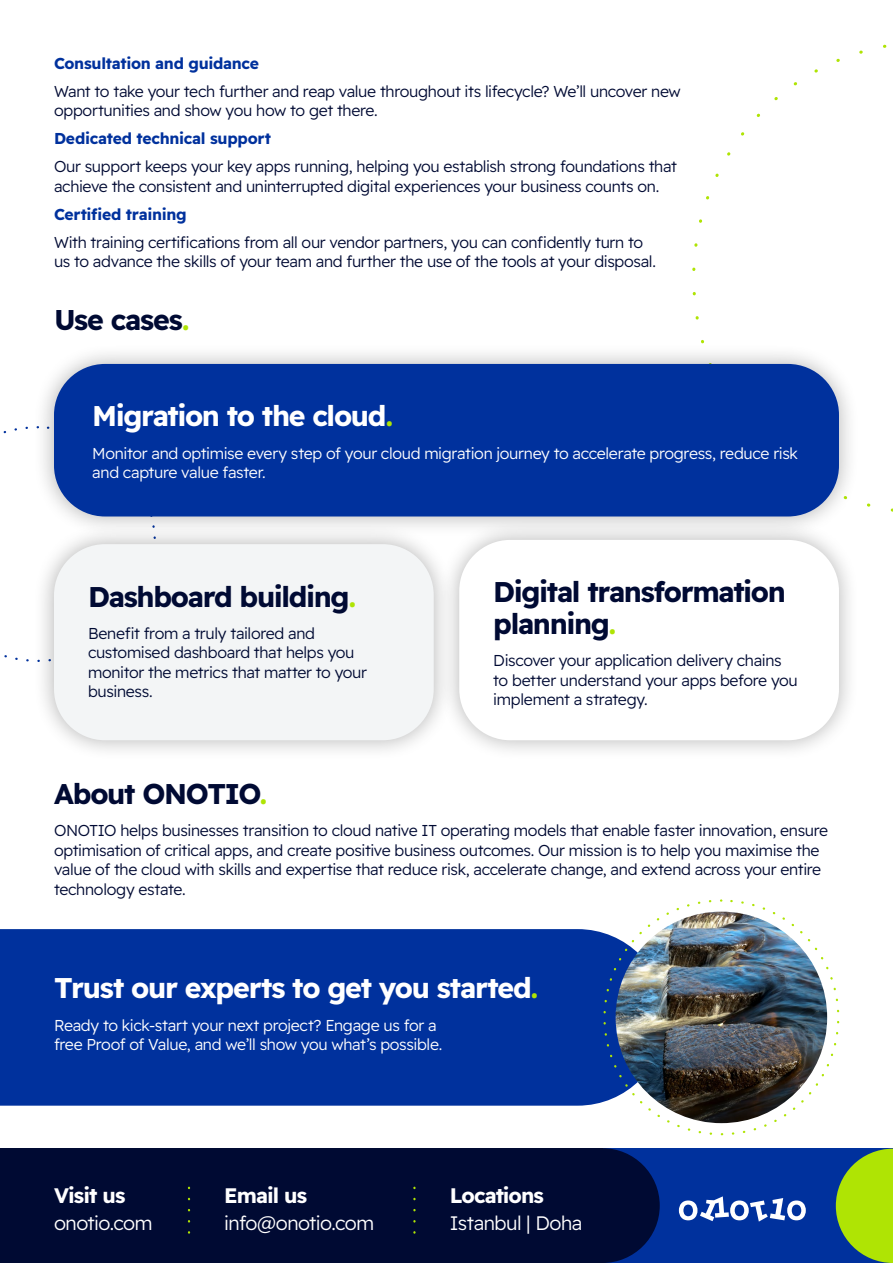
<style>
.page{position:relative;width:893px;height:1263px;background:#fff}
.page>*{position:absolute;margin:0;border:0;box-sizing:border-box;transform-origin:0 0}
.t1{font:700 28.5px/32.5px "Readex Pro";letter-spacing:-.045em;color:#000a33}
.t2{font:700 28.5px "Readex Pro";letter-spacing:-.045em;color:#fff}
.t3{font:700 21px "Readex Pro";letter-spacing:-.045em;color:#fff}
.t4{font:300 19.5px "Readex Pro";letter-spacing:-.025em;color:#fff}
.t5{font:300 15.75px/19.5px "Readex Pro";letter-spacing:-.02em;color:#000a33}
.t6{font:300 15.75px/19.5px "Readex Pro";letter-spacing:-.02em;color:#fff}
.t7{font:700 15.75px "Readex Pro";letter-spacing:-.02em;color:#00319d}
.s1{color:#afe404}
</style>
<div class="page">
<div style="left:33px;top:343px;width:827px;height:194px;background:#000;opacity:.3"></div>
<div style="left:54px;top:364px;width:785px;height:152px;background:#00319d;border-radius:51px"></div>
<div style="left:438px;top:519px;width:422px;height:242px;background:#000;opacity:.3"></div>
<div style="left:459px;top:540px;width:380px;height:200px;background:#fff;border-radius:51px"></div>
<div style="left:33px;top:523px;width:421px;height:238px;background:#000;opacity:.3"></div>
<div style="left:54px;top:544px;width:380px;height:196px;background:#f3f5f6;border-radius:51px"></div>
<div style="left:0;top:929px;width:663px;height:177px;background:#00319d"></div>
<img style="left:616px;top:911px;width:211px;height:212px;border-radius:106px">
<div style="left:0;top:1148px;width:893px;height:115px;background:#000a33"></div>
<div style="left:603px;top:1148px;width:290px;height:115px;background:#00319d"></div>
<svg style="left:836px;top:1149px;width:57px;height:114px"></svg>
<div style="left:545px;top:1148px;width:115px;height:115px;background:#000a33;border-radius:50%"></div>
<svg style="left:679px;top:1196px;width:127px;height:25px"></svg>
<svg style="left:188px;top:1188px;width:2px;height:45px"></svg>
<svg style="left:413px;top:1188px;width:3px;height:45px"></svg>
<p class="t7" style="left:54px;top:54px;width:207px">Consultation and guidance</p>
<p class="t5" style="left:54px;top:82px;width:628px">Want to take your tech further and reap value throughout its lifecycle? We’ll uncover new opportunities and show you how to get there.</p>
<p class="t7" style="left:54px;top:129px;width:219px">Dedicated technical support</p>
<p class="t5" style="left:54px;top:157px;width:624px">Our support keeps your key apps running, helping you establish strong foundations that achieve the consistent and uninterrupted digital experiences your business counts on.</p>
<p class="t7" style="left:54px;top:205px;width:134px">Certified training</p>
<p class="t5" style="left:54px;top:233px;width:603px">With training certifications from all our vendor partners, you can confidently turn to us to advance the skills of your team and further the use of the tools at your disposal.</p>
<h1 class="t1" style="left:54px;top:304px;width:137px">Use cases<span class="s1">.</span></h1>
<h1 class="t2" style="left:92px;top:400px;width:302px">Migration to the cloud<span class="s1">.</span></h1>
<p class="t6" style="left:92px;top:444px;width:707px">Monitor and optimise every step of your cloud migration journey to accelerate progress, reduce risk and capture value faster.</p>
<h1 class="t1" style="left:88px;top:580px;width:270px">Dashboard building<span class="s1">.</span></h1>
<p class="t5" style="left:88px;top:624px;width:281px">Benefit from a truly tailored and customised dashboard that helps you monitor the metrics that matter to your business.</p>
<h1 class="t1" style="left:493px;top:575px;width:294px">Digital transformation planning<span class="s1">.</span></h1>
<p class="t5" style="left:493px;top:651px;width:306px">Discover your application delivery chains to better understand your apps before you implement a strategy.</p>
<h1 class="t1" style="left:54px;top:778px;width:215px">About ONOTIO<span class="s1">.</span></h1>
<p class="t5" style="left:54px;top:821px;width:776px">ONOTIO helps businesses transition to cloud native IT operating models that enable faster innovation, ensure optimisation of critical apps, and create positive business outcomes. Our mission is to help you maximise the value of the cloud with skills and expertise that reduce risk, accelerate change, and extend across your entire technology estate.</p>
<h1 class="t2" style="left:54px;top:972px;width:486px">Trust our experts to get you started<span class="s1">.</span></h1>
<p class="t6" style="left:54px;top:1016px;width:390px">Ready to kick-start your next project? Engage us for a free Proof of Value, and we’ll show you what’s possible.</p>
<h2 class="t3" style="left:54px;top:1184px;width:73px">Visit us</h2>
<p class="t4" style="left:54px;top:1208px;width:100px">onotio.com</p>
<h2 class="t3" style="left:224px;top:1184px;width:84px">Email us</h2>
<p class="t4" style="left:224px;top:1208px;width:151px">info@onotio.com</p>
<h2 class="t3" style="left:450px;top:1184px;width:96px">Locations</h2>
<p class="t4" style="left:450px;top:1208px;width:134px">Istanbul | Doha</p>
</div>
